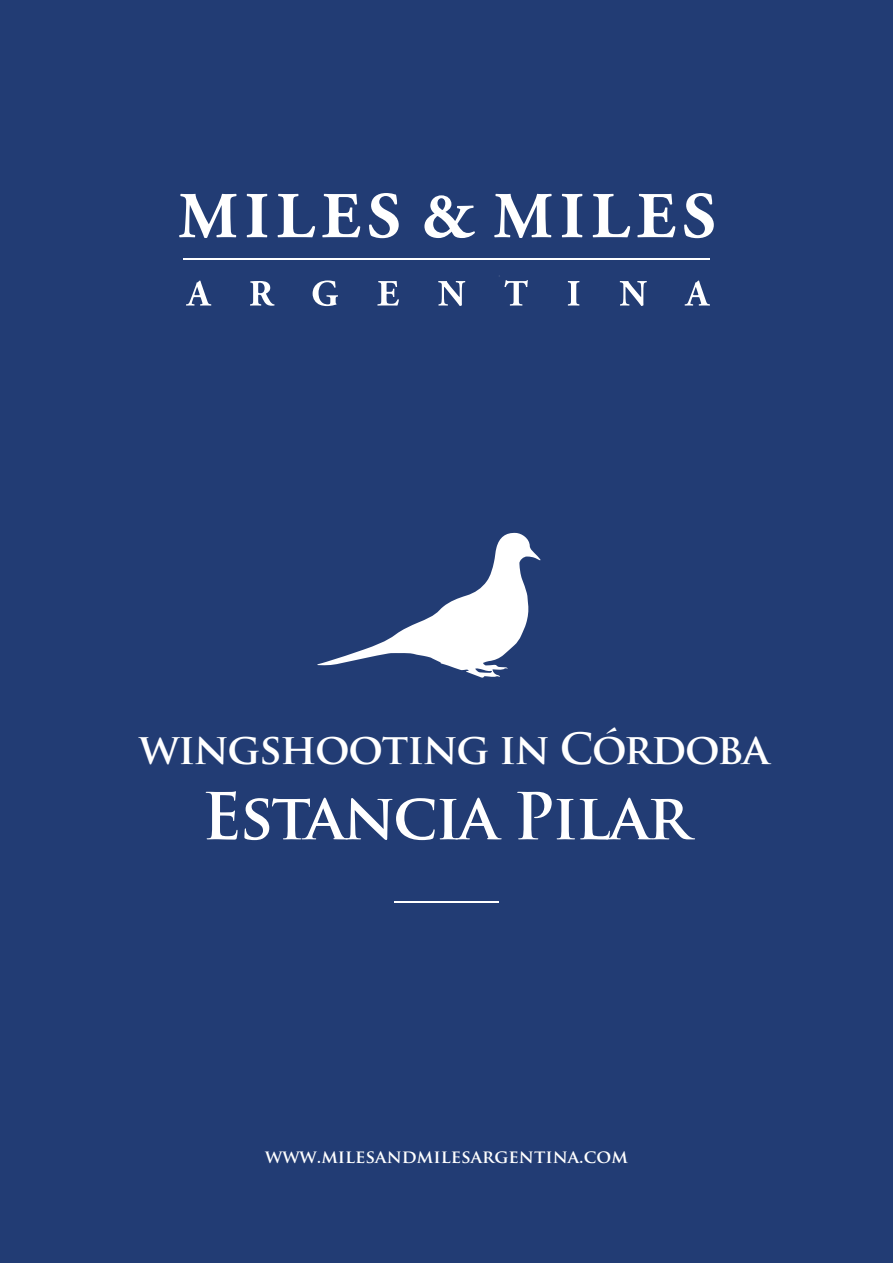
<style>
.page{position:relative;width:893px;height:1263px;background:#223c74}
.page>*{position:absolute;margin:0;border:0;box-sizing:border-box;transform-origin:0 0}
.t1{font:700 63px "Trajan Pro";letter-spacing:-.035em;color:#fff}
.t2{font:700 42px "Trajan Pro";letter-spacing:-.035em;color:#fff}
.t3{font:700 18px "Trajan Pro";color:#fff}
</style>
<div class="page">
<hr style="left:394px;top:901px;width:105px;height:2px;background:#fff">
<svg style="left:317px;top:532px;width:224px;height:146px"></svg>
<svg style="left:179px;top:194px;width:58px;height:44px"></svg>
<svg style="left:247px;top:194px;width:20px;height:43px"></svg>
<svg style="left:277px;top:194px;width:38px;height:43px"></svg>
<svg style="left:322px;top:194px;width:38px;height:43px"></svg>
<svg style="left:369px;top:193px;width:30px;height:45px"></svg>
<svg style="left:424px;top:195px;width:51px;height:43px"></svg>
<svg style="left:494px;top:194px;width:58px;height:44px"></svg>
<svg style="left:562px;top:194px;width:21px;height:43px"></svg>
<svg style="left:592px;top:194px;width:38px;height:43px"></svg>
<svg style="left:637px;top:194px;width:38px;height:43px"></svg>
<svg style="left:684px;top:193px;width:30px;height:45px"></svg>
<hr style="left:183px;top:259px;width:527px;height:1px;background:#fff">
<svg style="left:186px;top:280px;width:25px;height:26px"></svg>
<svg style="left:250px;top:281px;width:25px;height:25px"></svg>
<svg style="left:313px;top:280px;width:25px;height:26px"></svg>
<svg style="left:377px;top:281px;width:22px;height:25px"></svg>
<svg style="left:438px;top:281px;width:27px;height:25px"></svg>
<svg style="left:499px;top:275px;width:29px;height:31px"></svg>
<svg style="left:568px;top:281px;width:11px;height:25px"></svg>
<svg style="left:620px;top:281px;width:27px;height:25px"></svg>
<svg style="left:684px;top:280px;width:26px;height:26px"></svg>
<h2 class="t2" style="left:139px;top:727px;width:631px">wingshooting in Córdoba</h2>
<h1 class="t1" style="left:202px;top:784px;width:490px">Estancia Pilar</h1>
<p class="t3" style="left:265px;top:1147px;width:364px">www.milesandmilesargentina.com</p>
</div>
